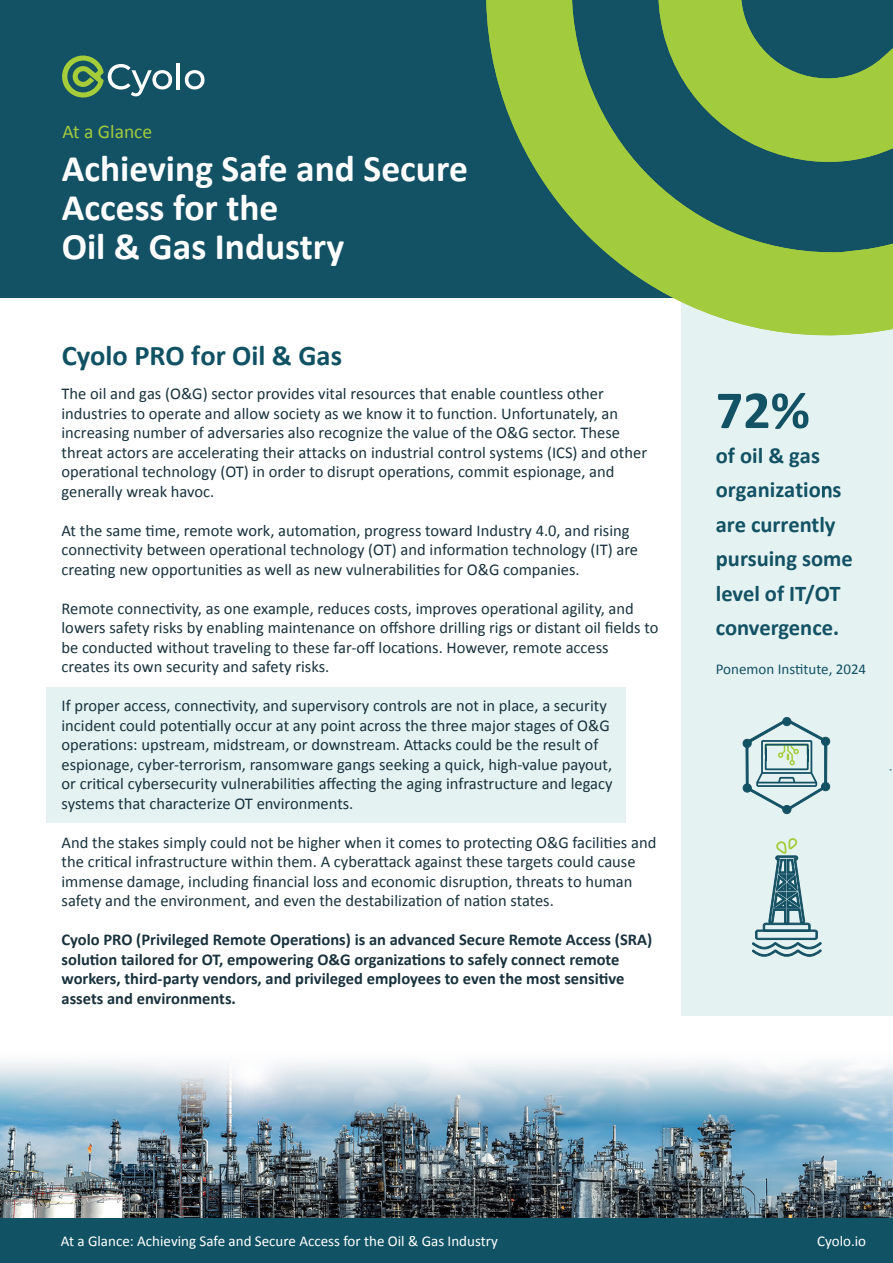
<style>
.page{position:relative;width:893px;height:1263px;background:#fff}
.page>*{position:absolute;margin:0;border:0;box-sizing:border-box;transform-origin:0 0}
.t1{font:700 54px "Calibri";color:#135164}
.t2{font:700 37.5px/39px "Calibri";color:#fff}
.t3{font:700 28.5px "Calibri";color:#105263}
.t4{font:700 22.5px/34.5px "Calibri";color:#135164}
.t5{font:19.5px "Calibri";color:#a3cb3e}
.t6{font:16.5px/19.5px "Calibri";color:#19323d}
.t7{font:700 16.5px/19.5px "Calibri";color:#19323d}
.t8{font:15px "Calibri";color:#fff}
.t9{font:15px "Calibri";color:#135164}
.s1{font-weight:400}
</style>
<div class="page">
<div style="left:682px;top:295px;width:211px;height:968px;background:#e4f3f2"></div>
<div style="left:47px;top:687px;width:579px;height:135px;background:#e4f3f2"></div>
<div style="left:0;top:0;width:893px;height:298px;background:#135164"></div>
<hr style="left:177px;top:63px;width:3px;height:26px;background:#fff">
<svg style="left:185px;top:70px;width:20px;height:19px"></svg>
<svg style="left:62px;top:55px;width:110px;height:43px"></svg>
<div style="left:0;top:1217px;width:893px;height:46px;background:#115364"></div>
<svg style="left:486px;top:0;width:407px;height:342px"></svg>
<img style="left:0;top:1127px;width:893px;height:90px">
<svg style="left:0;top:1016px;width:893px;height:111px"></svg>
<div style="left:743px;top:739px;width:8px;height:8px;background:#135164;border-radius:50%"></div>
<div style="left:743px;top:739px;width:8px;height:9px;border:1px solid #155164;border-radius:50%"></div>
<div style="left:821px;top:737px;width:9px;height:8px;background:#135164;border-radius:50%"></div>
<div style="left:821px;top:737px;width:9px;height:9px;border:1px solid #155164;border-radius:50%"></div>
<div style="left:821px;top:782px;width:9px;height:9px;background:#135164;border-radius:50%"></div>
<div style="left:821px;top:782px;width:9px;height:9px;border:1px solid #155164;border-radius:50%"></div>
<div style="left:743px;top:784px;width:8px;height:8px;background:#135164;border-radius:50%"></div>
<div style="left:743px;top:784px;width:8px;height:8px;border:1px solid #155164;border-radius:50%"></div>
<div style="left:782px;top:717px;width:9px;height:9px;border:1px solid #155164;border-radius:50%"></div>
<div style="left:783px;top:805px;width:8px;height:9px;background:#135164;border-radius:50%"></div>
<div style="left:782px;top:805px;width:9px;height:9px;border:1px solid #155164;border-radius:50%"></div>
<svg style="left:746px;top:718px;width:81px;height:93px"></svg>
<svg style="left:752px;top:838px;width:70px;height:119px"></svg>
<p class="t5" style="left:62px;top:118px;width:91px">At a Glance</p>
<h2 class="t2" style="left:62px;top:148px;width:408px">Achieving Safe and Secure<br>Access for the<br>Oil &amp; Gas Industry</h2>
<h3 class="t3" style="left:62px;top:335px;width:282px">Cyolo PRO for Oil &amp; Gas</h3>
<p class="t6" style="left:62px;top:383px;width:587px">The oil and gas (O&amp;G) sector provides vital resources that enable countless other industries to operate and allow society as we know it to function. Unfortunately, an increasing number of adversaries also recognize the value of the O&amp;G sector. These threat actors are accelerating their attacks on industrial control systems (ICS) and other operational technology (OT) in order to disrupt operations, commit espionage, and generally wreak havoc.</p>
<p class="t6" style="left:62px;top:520px;width:578px">At the same time, remote work, automation, progress toward Industry 4.0, and rising connectivity between operational technology (OT) and information technology (IT) are creating new opportunities as well as new vulnerabilities for O&amp;G companies.</p>
<p class="t6" style="left:62px;top:598px;width:598px">Remote connectivity, as one example, reduces costs, improves operational agility, and lowers safety risks by enabling maintenance on offshore drilling rigs or distant oil fields to be conducted without traveling to these far-off locations. However, remote access creates its own security and safety risks.</p>
<p class="t6" style="left:62px;top:695px;width:552px">If proper access, connectivity, and supervisory controls are not in place, a security incident could potentially occur at any point across the three major stages of O&amp;G operations: upstream, midstream, or downstream. Attacks could be the result of espionage, cyber-terrorism, ransomware gangs seeking a quick, high-value payout, or critical cybersecurity vulnerabilities affecting the aging infrastructure and legacy systems that characterize OT environments.</p>
<p class="t6" style="left:62px;top:832px;width:596px">And the stakes simply could not be higher when it comes to protecting O&amp;G facilities and the critical infrastructure within them. A cyberattack against these targets could cause immense damage, including financial loss and economic disruption, threats to human safety and the environment, and even the destabilization of nation states.</p>
<p class="t7" style="left:62px;top:929px;width:592px">Cyolo PRO (Privileged Remote Operations) is an advanced Secure Remote Access (SRA) solution tailored for OT, empowering O&amp;G organizations to safely connect remote workers, third-party vendors, and privileged employees to even the most sensitive assets and environments.</p>
<h1 class="t1" style="left:716px;top:372px;width:96px">72%</h1>
<h3 class="t4" style="left:716px;top:437px;width:138px">of oil &amp; gas organizatio<span class="s1">n</span>s are currently pursuing some level of IT/OT convergence.</h3>
<p class="t9" style="left:716px;top:658px;width:152px">Ponemon Institute, 2024</p>
<p class="t8" style="left:61px;top:1231px;width:439px">At a Glance: Achieving Safe and Secure Access for the Oil &amp; Gas Industry</p>
<p class="t8" style="left:817px;top:1231px;width:50px">Cyolo.io</p>
<p class="t8" style="left:77px;top:1231px;width:10px">A</p>
<p class="t8" style="left:139px;top:1231px;width:234px">Dragos-Cyolo Better Together Solution</p>
</div>
